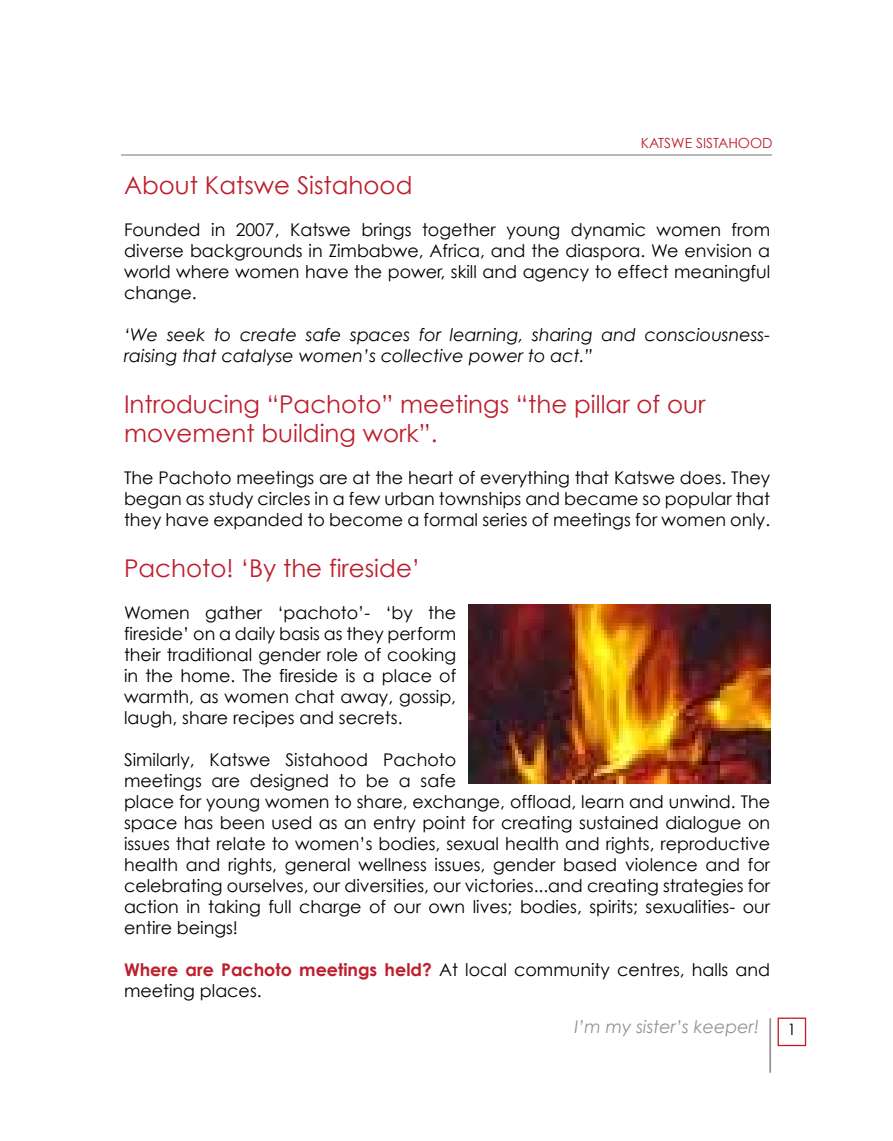
<style>
.page{position:relative;width:893px;height:1141px;background:#fff}
.page>*{position:absolute;margin:0;border:0;box-sizing:border-box;transform-origin:0 0}
.t1{font:24.5px/29.4px "Century Gothic";color:#be1e2d}
.t2{font:17.5px/21px "Century Gothic";color:#000;text-align:justify}
.t3{font:italic 17.5px/21px "Century Gothic";color:#000}
.t4{font:italic 17.5px "Century Gothic";color:#919396}
.t5{font:15.75px "Century Gothic";color:#000}
.t6{font:14px "Century Gothic";color:#be1e2d}
.s1{font-weight:700;color:#be1e2d}
</style>
<div class="page">
<hr style="left:769px;top:1018px;width:2px;height:55px;background:#919396">
<hr style="left:121px;top:154px;width:651px;height:2px;background:#939598">
<div style="left:778px;top:1018px;width:28px;height:28px;border:1px solid #be1e2d"></div>
<img style="left:469px;top:604px;width:301px;height:179px">
<p class="t6" style="left:641px;top:135px;width:133px">KATSWE SISTAHOOD</p>
<h1 class="t1" style="left:124px;top:171px;width:290px">About Katswe Sistahood</h1>
<p class="t2" style="left:124px;top:219px;width:648px">Founded in 2007, Katswe brings together young dynamic women from diverse backgrounds in Zimbabwe, Africa, and the diaspora. We envision a world where women have the power, skill and agency to effect meaningful change.</p>
<p class="t3" style="left:124px;top:324px;width:648px">‘We seek to create safe spaces for learning, sharing and consciousness&shy;raising that catalyse women’s collective power to act.”</p>
<h1 class="t1" style="left:124px;top:389px;width:583px">Introducing “Pachoto” meetings “the pillar of our movement building work”.</h1>
<p class="t2" style="left:124px;top:467px;width:648px">The Pachoto meetings are at the heart of everything that Katswe does. They began as study circles in a few urban townships and became so popular that they have expanded to become a formal series of meetings for women only.</p>
<h1 class="t1" style="left:124px;top:553px;width:298px">Pachoto! ‘By the fireside’</h1>
<p class="t2" style="left:124px;top:602px;width:334px">Women gather ‘pachoto’- ‘by the fireside’ on a daily basis as they perform their traditional gender role of cooking in the home. The fireside is a place of warmth, as women chat away, gossip, laugh, share recipes and secrets.</p>
<p class="t2" style="left:124px;top:749px;width:648px;text-align:left">Similarly, Katswe Sistahood Pachoto<br>meetings are designed to be a safe<br>place for young women to share, exchange, offload, learn and unwind. The space has been used as an entry point for creating sustained dialogue on issues that relate to women’s bodies, sexual health and rights, reproductive health and rights, general wellness issues, gender based violence and for celebrating ourselves, our diversities, our victories...and creating strategies for action in taking full charge of our own lives; bodies, spirits; sexualities- our entire beings!</p>
<p class="t2" style="left:124px;top:959px;width:648px"><span class="s1">Where are Pachoto meetings held?</span> At local community centres, halls and meeting places.</p>
<p class="t4" style="left:574px;top:1016px;width:186px">I’m my sister’s keeper!</p>
<p class="t5" style="left:787px;top:1020px;width:10px">1</p>
</div>
